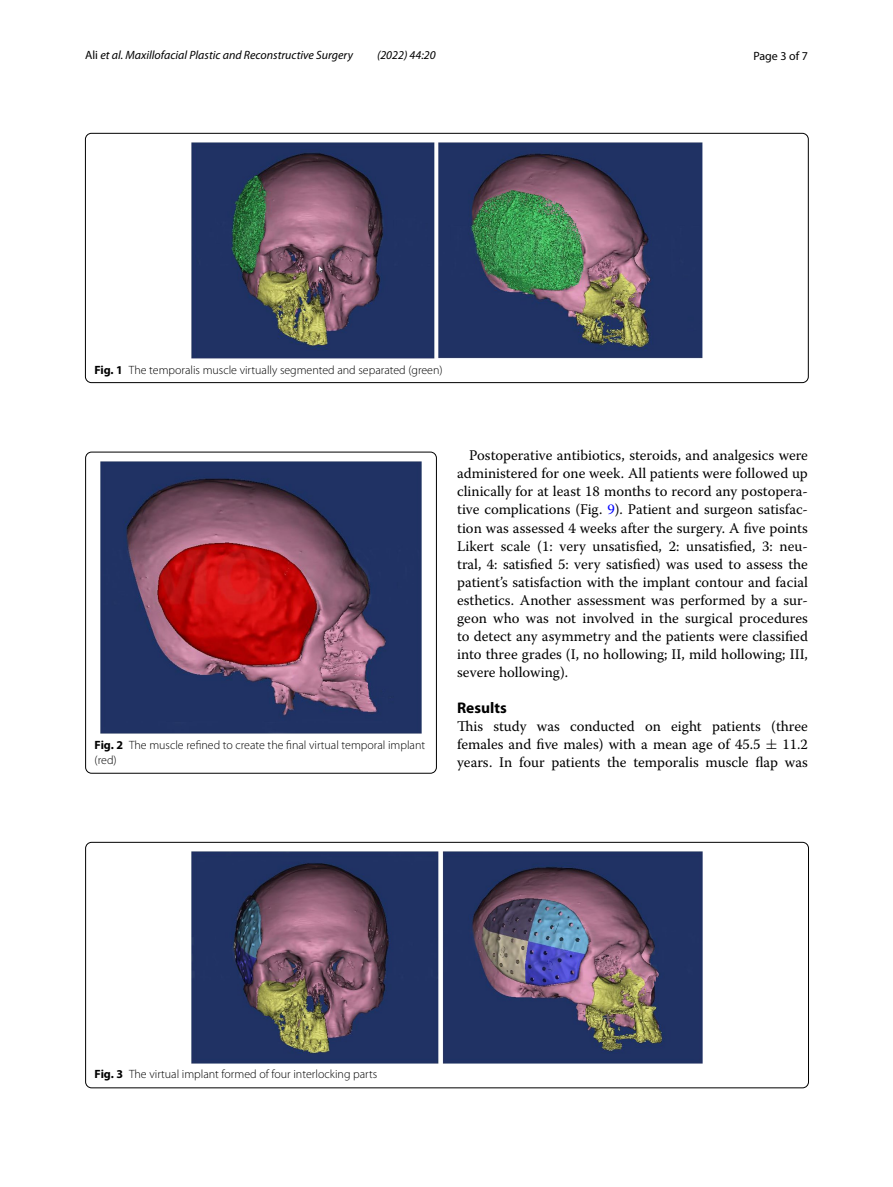
<style>
.page{position:relative;width:893px;height:1187px;background:#fff}
.page>*{position:absolute;margin:0;border:0;box-sizing:border-box;transform-origin:0 0}
.t1{font:700 15.45px "Myriad Pro";color:#000}
.t2{font:14.7px/18px "Warnock Pro";color:#000;text-align:justify}
.t3{font:300 12px/15px "Myriad Pro";color:#000}
.t4{font:italic 12px "Myriad Pro";color:#000}
.t5{font:12px "Myriad Pro";color:#000}
.s1{font-style:normal}
.s2{font-weight:700}
.s3{color:#00f}
.s4{font-family:"MTSY"}
</style>
<div class="page">
<img style="left:192px;top:142px;width:510px;height:216px">
<div style="left:85px;top:133px;width:723px;height:250px;border:1px solid #000;border-radius:6px"></div>
<img style="left:100px;top:461px;width:322px;height:272px">
<div style="left:85px;top:452px;width:352px;height:321px;border:1px solid #000;border-radius:6px"></div>
<img style="left:192px;top:851px;width:510px;height:212px">
<div style="left:85px;top:842px;width:724px;height:245px;border:1px solid #000;border-radius:6px"></div>
<p class="t4" style="left:85px;top:48px;width:269px"><span class="s1">Ali</span> et al. Maxillofacial Plastic and Reconstructive Surgery</p>
<p class="t4" style="left:377px;top:48px;width:60px">(2022) 44:20</p>
<p class="t5" style="left:753px;top:48px;width:56px">Page 3 of 7</p>
<p class="t3" style="left:94px;top:362px;width:350px"><span class="s2">Fig. 1</span> The temporalis muscle virtually segmented and separated (green)</p>
<p class="t3" style="left:95px;top:737px;width:332px"><span class="s2">Fig. 2</span> The muscle refined to create the final virtual temporal implant (red)</p>
<p class="t2" style="left:457px;top:446px;width:352px;text-indent:12px">Postoperative antibiotics, steroids, and analgesics were administered for one week. All patients were followed up clinically for at least 18 months to record any postopera&shy;tive complications (Fig. <span class="s3">9</span>). Patient and surgeon satisfac&shy;tion was assessed 4 weeks after the surgery. A five points Likert scale (1: very unsatisfied, 2: unsatisfied, 3: neu&shy;tral, 4: satisfied 5: very satisfied) was used to assess the patient’s satisfaction with the implant contour and facial esthetics. Another assessment was performed by a sur&shy;geon who was not involved in the surgical procedures to detect any asymmetry and the patients were classified into three grades (I, no hollowing; II, mild hollowing; III, severe hollowing).</p>
<p class="t1" style="left:457px;top:697px;width:51px">Results</p>
<p class="t2" style="left:457px;top:716px;width:352px">This study was conducted on eight patients (three females and five males) with a mean age of 45.5 <span class="s4">±</span> 11.2 years. In four patients the temporalis muscle flap was</p>
<p class="t3" style="left:95px;top:1067px;width:284px"><span class="s2">Fig. 3</span> The virtual implant formed of four interlocking parts</p>
</div>
